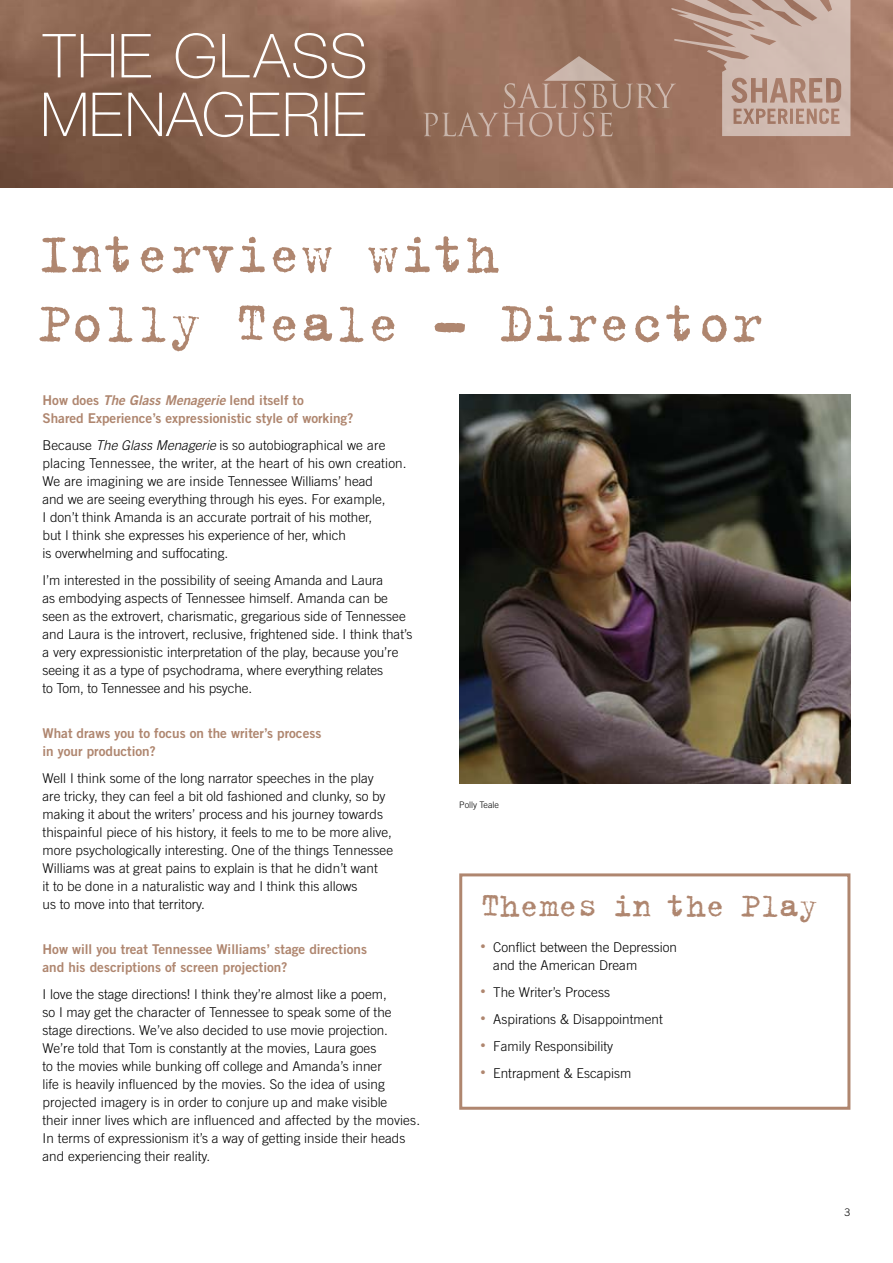
<style>
.page{position:relative;width:893px;height:1263px;background:#fff}
.page>*{position:absolute;margin:0;border:0;box-sizing:border-box;transform-origin:0 0}
.t1{font:36px "Trixie";letter-spacing:-.01em;color:#af866f}
.t2{font:300 13.5px/18px "Trade Gothic";color:#000}
.t3{font:13.5px/18px "Trade Gothic Bold Two";color:#af866f}
.t4{font:300 10.5px "Trade Gothic";color:#000}
.t5{font:300 9px "Trade Gothic";letter-spacing:-.005em;color:#000}
.s1{font-style:italic}
.s2{font-size:10.5px;color:#af866f}
</style>
<div class="page">
<svg style="left:39px;top:305px;width:722px;height:46px"></svg>
<svg style="left:42px;top:236px;width:457px;height:37px"></svg>
<img style="left:459px;top:394px;width:391px;height:389px">
<div style="left:459px;top:873px;width:391px;height:237px;border:3px solid #af866f"></div>
<img style="left:0;top:0;width:893px;height:187px">
<svg style="left:43px;top:33px;width:322px;height:45px;background:#9f7f6e"></svg>
<svg style="left:44px;top:92px;width:321px;height:45px;background:#9c7e6e"></svg>
<svg style="left:423px;top:0;width:427px;height:137px;background:#a98675"></svg>
<p class="t3" style="left:43px;top:391px;width:312px">How does <span class="s1">The Glass Menagerie</span> lend itself to<br>Shared Experience’s expressionistic style of working?</p>
<p class="t2" style="left:43px;top:436px;width:366px">Because <span class="s1">The Glass Menagerie</span> is so autobiographical we are placing Tennessee, the writer, at the heart of his own creation.<br>We are imagining we are inside Tennessee Williams’ head<br>and we are seeing everything through his eyes. For example,<br>I don’t think Amanda is an accurate portrait of his mother,<br>but I think she expresses his experience of her, which<br>is overwhelming and suffocating.</p>
<p class="t2" style="left:43px;top:571px;width:372px">I ’m interested in the possibility of seeing Amanda and Laura<br>as embodying aspects of Tennessee himself. Amanda can be seen as the extrovert, charismatic, gregarious side of Tennessee and Laura is the introvert, reclusive, frightened side. I think that’s a very expressionistic interpretation of the play, because you’re seeing it as a type of psychodrama, where everything relates<br>to Tom, to Tennessee and his psyche.</p>
<p class="t3" style="left:43px;top:724px;width:280px">What draws you to focus on the writer’s process in your production?</p>
<p class="t2" style="left:43px;top:769px;width:352px">Well I think some of the long narrator speeches in the play are tricky, they can feel a bit old fashioned and clunky, so by making it about the writers’ process and his journey towards thispainful piece of his history, it feels to me to be more alive, more psychologically interesting. One of the things Tennessee Williams was at great pains to explain is that he didn’t want<br>it to be done in a naturalistic way and I think this allows<br>us to move into that territory.</p>
<p class="t3" style="left:43px;top:940px;width:326px">How will you treat Tennessee Williams’ stage directions and his descriptions of screen projection?</p>
<p class="t2" style="left:43px;top:985px;width:379px">I love the stage directions! I think they’re almost like a poem,<br>so I may get the character of Tennessee to speak some of the stage directions. We’ve also decided to use movie projection.<br>We’re told that Tom is constantly at the movies, Laura goes<br>to the movies while bunking off college and Amanda’s inner<br>life is heavily influenced by the movies. So the idea of using projected imagery is in order to conjure up and make visible<br>their inner lives which are influenced and affected by the movies.<br>I n terms of expressionism it’s a way of getting inside their heads and experiencing their reality.</p>
<p class="t5" style="left:459px;top:799px;width:41px">Polly Teale</p>
<h1 class="t1" style="left:480px;top:882px;width:339px">Themes in the Play</h1>
<p class="t2" style="left:493px;top:938px;width:185px;text-indent:-13px"><span class="s2">•</span> Conflict between the Depression and the American Dream</p>
<p class="t2" style="left:480px;top:983px;width:131px"><span class="s2">•</span> The Writer’s Process</p>
<p class="t2" style="left:480px;top:1010px;width:184px"><span class="s2">•</span> Aspirations &amp; Disappointment</p>
<p class="t2" style="left:480px;top:1037px;width:134px"><span class="s2">•</span> Family Responsibility</p>
<p class="t2" style="left:480px;top:1064px;width:152px"><span class="s2">•</span> Entrapment &amp; Escapism</p>
<p class="t4" style="left:845px;top:1206px;width:7px">3</p>
</div>
